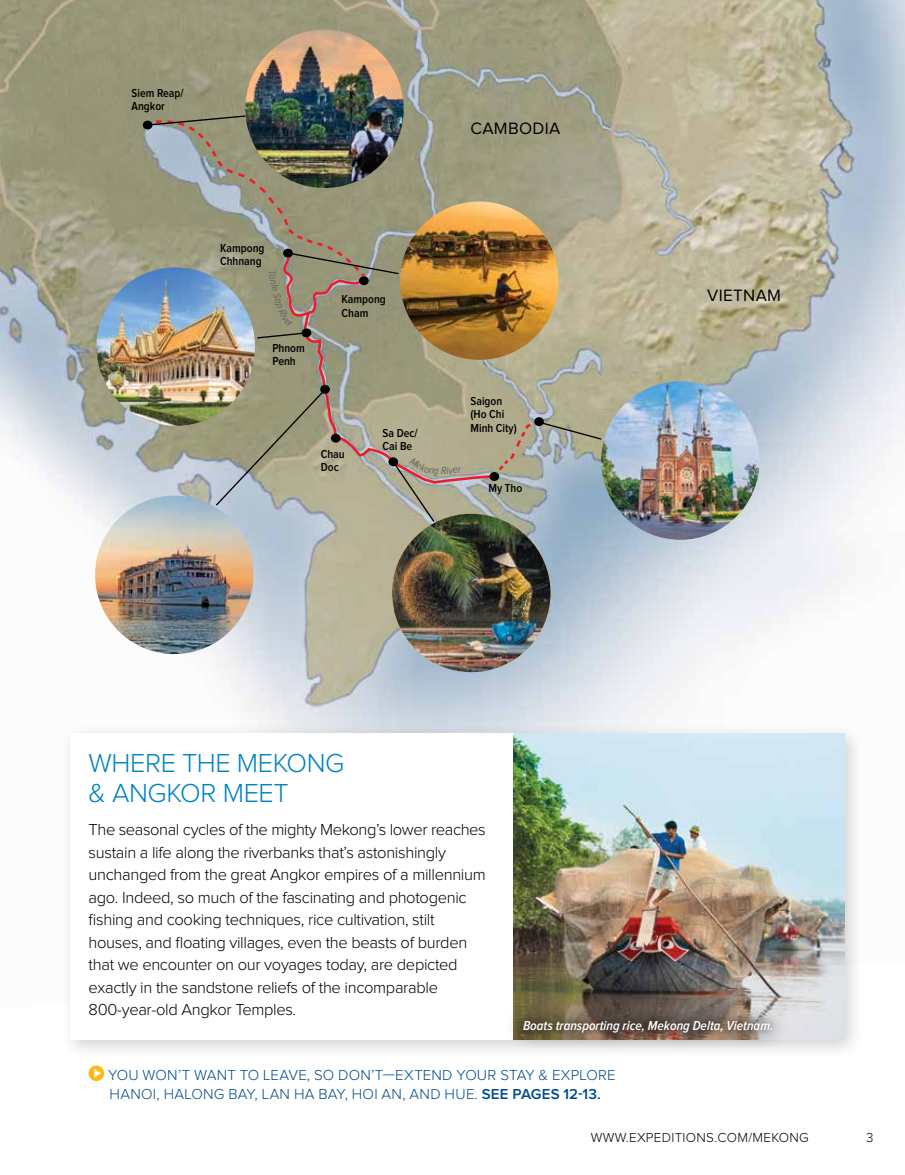
<style>
.page{position:relative;width:905px;height:1175px;background:#fff}
.page>*{position:absolute;margin:0;border:0;box-sizing:border-box;transform-origin:0 0}
.t1{font:300 27px/30px "Proxima Nova";letter-spacing:-.015em;color:#0083be}
.t2{font:17.1px "Proxima Nova";letter-spacing:.02em;color:#000}
.t3{font:300 16.5px/22.5px "Proxima Nova";letter-spacing:-.02em;color:#000}
.t4{font:300 15px/19.5px "Proxima Nova";letter-spacing:.015em;color:#004b88}
.t5{font:italic 600 13.5px "Proxima Nova Cond";color:#fff}
.t6{font:300 13.5px "Proxima Nova";letter-spacing:.02em;color:#000}
.t7{font:600 12px/13px "Proxima Nova Cond";color:#000}
.t8{font:italic 10.65px "Proxima Nova Cond";color:#636466}
.s1{font-weight:600}
</style>
<div class="page">
<img style="left:0;top:0;width:904px;height:723px">
<svg style="left:282px;top:253px;width:213px;height:232px;background:#a8a289"></svg>
<svg style="left:388px;top:457px;width:10px;height:9px"></svg>
<svg style="left:489px;top:472px;width:10px;height:9px"></svg>
<div style="left:143px;top:121px;width:9px;height:8px;background:#000;border-radius:50%"></div>
<div style="left:60px;top:723px;width:804px;height:337px;background:#000;opacity:.18"></div>
<div style="left:70px;top:733px;width:774px;height:307px;background:#fff"></div>
<img style="left:400px;top:201px;width:158px;height:159px;border-radius:79px">
<img style="left:601px;top:381px;width:158px;height:159px;border-radius:79px">
<img style="left:97px;top:267px;width:158px;height:159px;border-radius:79px">
<img style="left:245px;top:30px;width:158px;height:158px;border-radius:78px">
<img style="left:392px;top:514px;width:158px;height:158px;border-radius:79px">
<img style="left:513px;top:733px;width:331px;height:307px">
<div style="left:331px;top:434px;width:9px;height:8px;background:#000;border-radius:50%"></div>
<svg style="left:490px;top:418px;width:113px;height:60px;background:#a5a79a"></svg>
<div style="left:89px;top:1065px;width:15px;height:16px;background:#fdb913;border-radius:50%"></div>
<svg style="left:94px;top:1069px;width:7px;height:8px"></svg>
<div style="left:504px;top:1001px;width:286px;height:51px;background:#000;opacity:.6"></div>
<img style="left:95px;top:495px;width:158px;height:159px;border-radius:79px">
<div style="left:320px;top:385px;width:10px;height:9px;background:#000;border-radius:50%"></div>
<svg style="left:214px;top:388px;width:112px;height:119px;background:#a2a38c"></svg>
<svg style="left:391px;top:457px;width:44px;height:66px;background:#aba290"></svg>
<svg style="left:441px;top:466px;width:20px;height:8px"></svg>
<img style="left:145px;top:115px;width:255px;height:224px">
<p class="t7" style="left:132px;top:87px;width:54px">Siem Reap/<br>Angkor</p>
<p class="t2" style="left:470px;top:118px;width:91px">CAMBODIA</p>
<p class="t7" style="left:220px;top:242px;width:46px">Kampong<br>Chhnang</p>
<p class="t7" style="left:272px;top:342px;width:34px">Phnom<br>Penh</p>
<p class="t7" style="left:341px;top:293px;width:46px">Kampong<br>Cham</p>
<p class="t7" style="left:321px;top:447px;width:25px">Chau<br>Doc</p>
<p class="t7" style="left:382px;top:426px;width:37px">Sa Dec/<br>Cai Be</p>
<p class="t8" style="left:433px;top:464px;width:7px">g</p>
<p class="t7" style="left:470px;top:395px;width:48px">Saigon (Ho Chi<br>Minh City)</p>
<p class="t7" style="left:488px;top:482px;width:35px">My Tho</p>
<h1 class="t1" style="left:89px;top:748px;width:257px">WHERE THE MEKONG &amp; ANGKOR MEET</h1>
<p class="t3" style="left:89px;top:818px;width:398px">The seasonal cycles of the mighty Mekong’s lower reaches sustain a life along the riverbanks that’s astonishingly unchanged from the great Angkor empires of a millennium ago. Indeed, so much of the fascinating and photogenic fishing and cooking techniques, rice cultivation, stilt houses, and floating villages, even the beasts of burden that we encounter on our voyages today, are depicted exactly in the sandstone reliefs of the incomparable 800-year-old Angkor Temples.</p>
<p class="t2" style="left:707px;top:285px;width:75px">VIETNAM</p>
<p class="t5" style="left:523px;top:1018px;width:252px">Boats transporting rice, Mekong Delta, Vietnam.</p>
<p class="t4" style="left:108px;top:1065px;width:509px">YOU WON’T WANT TO LEAVE, SO DON’T—EXTEND YOUR STAY &amp; EXPLORE<br>HANOI, HALONG BAY, LAN HA BAY, HOI AN, AND HUE. <span class="s1">SEE PAGES 12-13.</span></p>
<p class="t6" style="left:591px;top:1129px;width:219px">WWW.EXPEDITIONS.COM/MEKONG</p>
<p class="t6" style="left:866px;top:1129px;width:9px">3</p>
</div>
